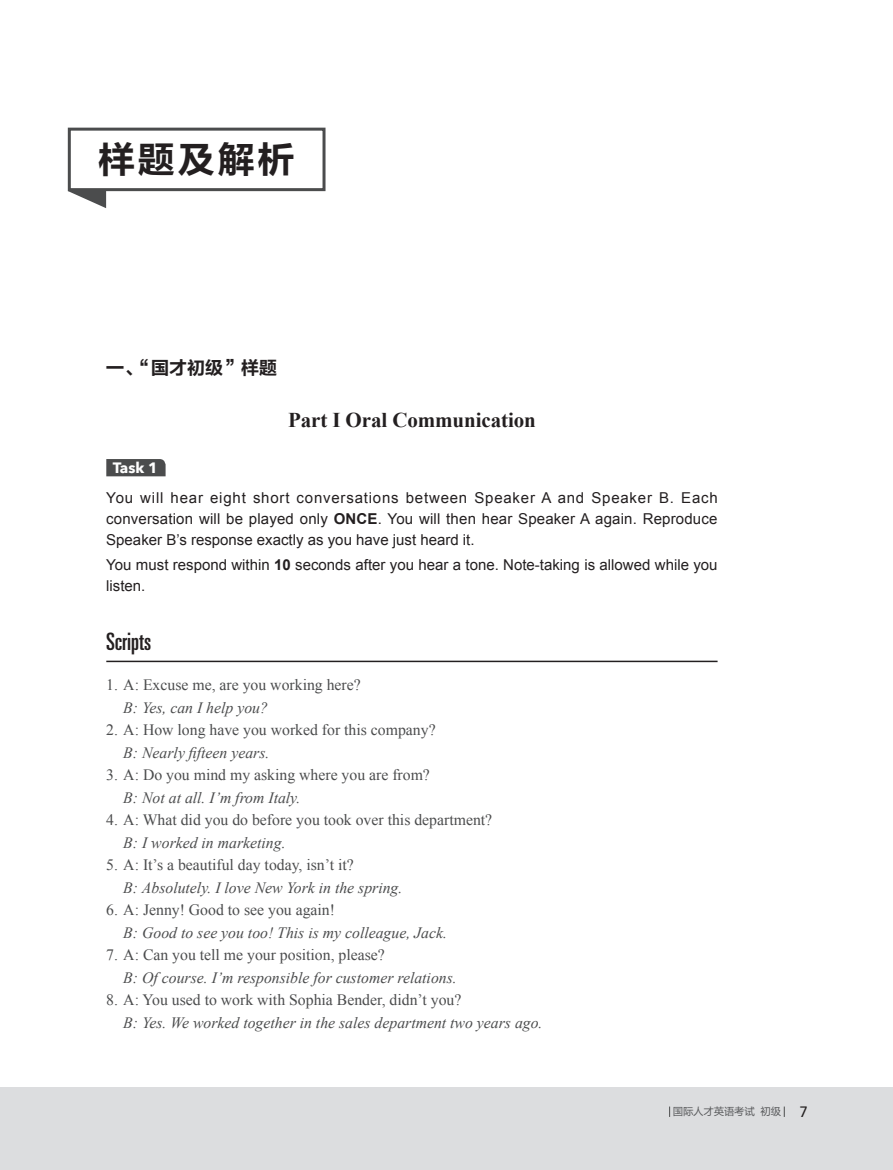
<style>
.page{position:relative;width:893px;height:1170px;background:#fff}
.page>*{position:absolute;margin:0;border:0;box-sizing:border-box;transform-origin:0 0}
.t1{font:36px "FZLTCHK GBK1 0";letter-spacing:.075em;color:#231f20}
.t2{font:ultra-condensed 24px "Univers";color:#231f20}
.t3{font:700 21px "Times New Roman";letter-spacing:-.005em;color:#231f20}
.t4{font:18px "FZLTCHK GBK1 0";color:#231f20}
.t5{font:15.75px "Times New Roman";color:#4b4c4d}
.t6{font:italic 15.75px "Times New Roman";color:#4b4c4d}
.t7{font:15px/21px "Arial";color:#231f20;text-align:justify}
.t8{font:700 15px "Avenir Next";color:#fff}
.t9{font:10.5px "FZLTHJW GB1 0";letter-spacing:-.025em;color:#57585a}
.s1{font-weight:700}
.s2{font-family:"Avenir Next";font-weight:500;font-size:15px;color:#231f20}
</style>
<div class="page">
<div style="left:0;top:1086px;width:893px;height:83px;background:#dcdddf"></div>
<hr style="left:106px;top:660px;width:612px;height:2px;background:#231f20">
<svg style="left:106px;top:459px;width:60px;height:17px"></svg>
<div style="left:68px;top:128px;width:257px;height:63px;background:#fff;border:3px solid #4b4c4d"></div>
<svg style="left:68px;top:191px;width:38px;height:17px"></svg>
<h1 class="t1" style="left:98px;top:140px;width:198px">样题及解析</h1>
<p class="t4" style="left:106px;top:358px;width:172px">一、“国才初级”样题</p>
<h3 class="t3" style="left:288px;top:405px;width:249px">Part I Oral Communication</h3>
<p class="t8" style="left:113px;top:455px;width:47px">Task 1</p>
<p class="t7" style="left:106px;top:487px;width:613px">You will hear eight short conversations between Speaker A and Speaker B. Each conversation will be played only <span class="s1">ONCE</span>. You will then hear Speaker A again. Reproduce Speaker B’s response exactly as you have just heard it.</p>
<p class="t7" style="left:106px;top:554px;width:613px">You must respond within <span class="s1">10</span> seconds after you hear a tone. Note-taking is allowed while you listen.</p>
<h2 class="t2" style="left:106px;top:628px;width:46px">Scripts</h2>
<p class="t5" style="left:106px;top:674px;width:256px">1. A: Excuse me, are you working here?</p>
<p class="t6" style="left:123px;top:696px;width:146px">B: Yes, can I help you?</p>
<p class="t5" style="left:106px;top:719px;width:331px">2. A: How long have you worked for this company?</p>
<p class="t6" style="left:123px;top:741px;width:148px">B: Nearly fifteen years.</p>
<p class="t5" style="left:106px;top:764px;width:325px">3. A: Do you mind my asking where you are from?</p>
<p class="t6" style="left:123px;top:786px;width:179px">B: Not at all. I’m from Italy.</p>
<p class="t5" style="left:106px;top:809px;width:387px">4. A: What did you do before you took over this department?</p>
<p class="t6" style="left:123px;top:831px;width:164px">B: I worked in marketing.</p>
<p class="t5" style="left:106px;top:854px;width:249px">5. A: It’s a beautiful day today, isn’t it?</p>
<p class="t6" style="left:123px;top:876px;width:281px">B: Absolutely. I love New York in the spring.</p>
<p class="t5" style="left:106px;top:899px;width:230px">6. A: Jenny! Good to see you again!</p>
<p class="t6" style="left:123px;top:921px;width:325px">B: Good to see you too! This is my colleague, Jack.</p>
<p class="t5" style="left:106px;top:944px;width:280px">7. A: Can you tell me your position, please?</p>
<p class="t6" style="left:123px;top:966px;width:335px">B: Of course. I’m responsible for customer relations.</p>
<p class="t5" style="left:106px;top:989px;width:357px">8. A: You used to work with Sophia Bender, didn’t you?</p>
<p class="t6" style="left:123px;top:1011px;width:421px">B: Yes. We worked together in the sales department two years ago.</p>
<p class="t9" style="left:673px;top:1105px;width:137px">国际人才英语考试 初级 <span class="s2">7</span></p>
</div>
